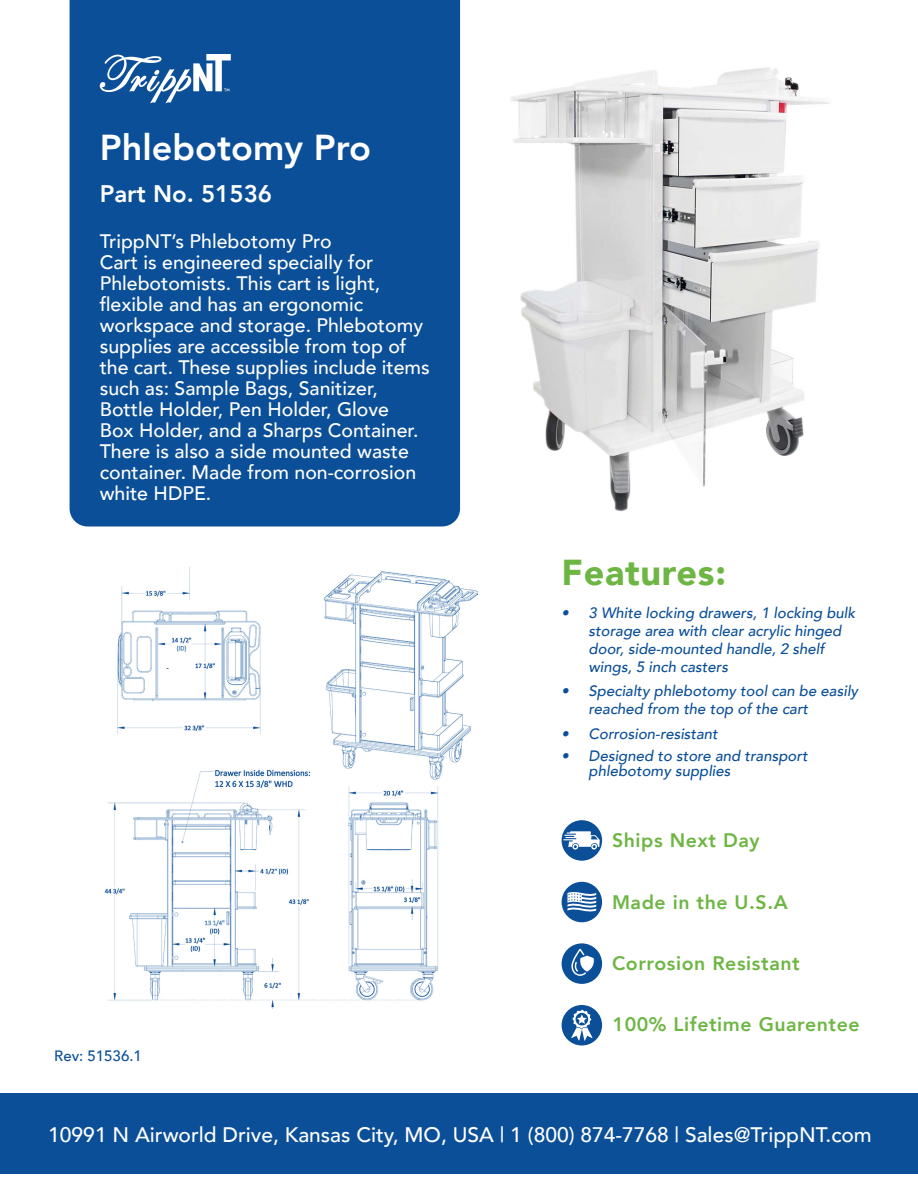
<style>
.page{position:relative;width:918px;height:1188px;background:#fff}
.page>*{position:absolute;margin:0;border:0;box-sizing:border-box;transform-origin:0 0}
.Heading_-_White{font:800 36px "Avenir";color:#fff}
.t1{font:900 36px "Avenir";letter-spacing:.02em;color:#6eb644}
.Subheading_-_White{font:800 24px "Avenir";color:#fff}
.t2{font:500 21px "Avenir";color:#fff}
.Body_Copy_-_Reverse{font:500 19.5px/21px "Avenir";color:#fff}
.t3{font:800 19.5px "Avenir";letter-spacing:.03em;color:#6eb644}
.t4{font:italic 500 15px/18px "Avenir";color:#0b4f98}
.Part_Number_Rev_Number{font:500 15px "Avenir";color:#0b4f98}
</style>
<div class="page">
<div style="left:70px;top:0;width:390px;height:526px;background:#0b4f98"></div>
<div style="left:0;top:1094px;width:918px;height:80px;background:#0b4f98"></div>
<svg style="left:100px;top:54px;width:131px;height:49px"></svg>
<div style="left:562px;top:882px;width:40px;height:40px;background:#0b4f98;border-radius:50%"></div>
<svg style="left:567px;top:892px;width:29px;height:20px"></svg>
<div style="left:562px;top:943px;width:40px;height:41px;background:#0b4f98;border-radius:50%"></div>
<svg style="left:571px;top:949px;width:23px;height:27px"></svg>
<div style="left:562px;top:820px;width:40px;height:41px;background:#0b4f98;border-radius:50%"></div>
<svg style="left:563px;top:831px;width:37px;height:19px"></svg>
<div style="left:562px;top:1005px;width:40px;height:41px;background:#0b4f98;border-radius:50%"></div>
<svg style="left:571px;top:1010px;width:21px;height:31px"></svg>
<img style="left:511px;top:67px;width:319px;height:444px">
<img style="left:104px;top:567px;width:374px;height:442px">
<p class="Heading_-_White" style="left:100px;top:119px;width:273px">Phlebotomy Pro</p>
<p class="Subheading_-_White" style="left:100px;top:175px;width:174px">Part No. 51536</p>
<p class="Body_Copy_-_Reverse" style="left:100px;top:230px;width:332px">TrippNT’s Phlebotomy Pro<br>Cart is engineered specially for<br>Phlebotomists. This cart is light, flexible and has an ergonomic workspace and storage. Phlebotomy supplies are accessible from top of the cart. These supplies include items such as: Sample Bags, Sanitizer,<br>Bottle Holder, Pen Holder, Glove<br>Box Holder, and a Sharps Container.<br>There is also a side mounted waste container. Made from non-corrosion white HDPE.</p>
<p class="Part_Number_Rev_Number" style="left:54px;top:1042px;width:89px">Rev: 51536.1</p>
<h1 class="t1" style="left:562px;top:541px;width:166px">Features:</h1>
<p class="t4" style="left:589px;top:604px;width:268px;text-indent:-27px">• 3 White locking drawers, 1 locking bulk storage area with clear acrylic hinged door, side-mounted handle, 2 shelf wings, 5 inch casters</p>
<p class="t4" style="left:589px;top:682px;width:271px;text-indent:-27px">• Specialty phlebotomy tool can be easily reached from the top of the cart</p>
<p class="t4" style="left:562px;top:725px;width:158px">• Corrosion-resistant</p>
<p class="t4" style="left:589px;top:748px;width:220px;line-height:15px;text-indent:-27px">• Designed to store and transport phlebotomy supplies</p>
<p class="t3" style="left:612px;top:825px;width:149px">Ships Next Day</p>
<p class="t3" style="left:612px;top:887px;width:177px">Made in the U.S.A</p>
<p class="t3" style="left:612px;top:948px;width:189px">Corrosion Resistant</p>
<p class="t3" style="left:613px;top:1009px;width:249px">100% Lifetime Guarentee</p>
<p class="t2" style="left:48px;top:1117px;width:825px">10991 N Airworld Drive, Kansas City, MO, USA | 1 (800) 874-7768 | Sales@TrippNT.com</p>
</div>
